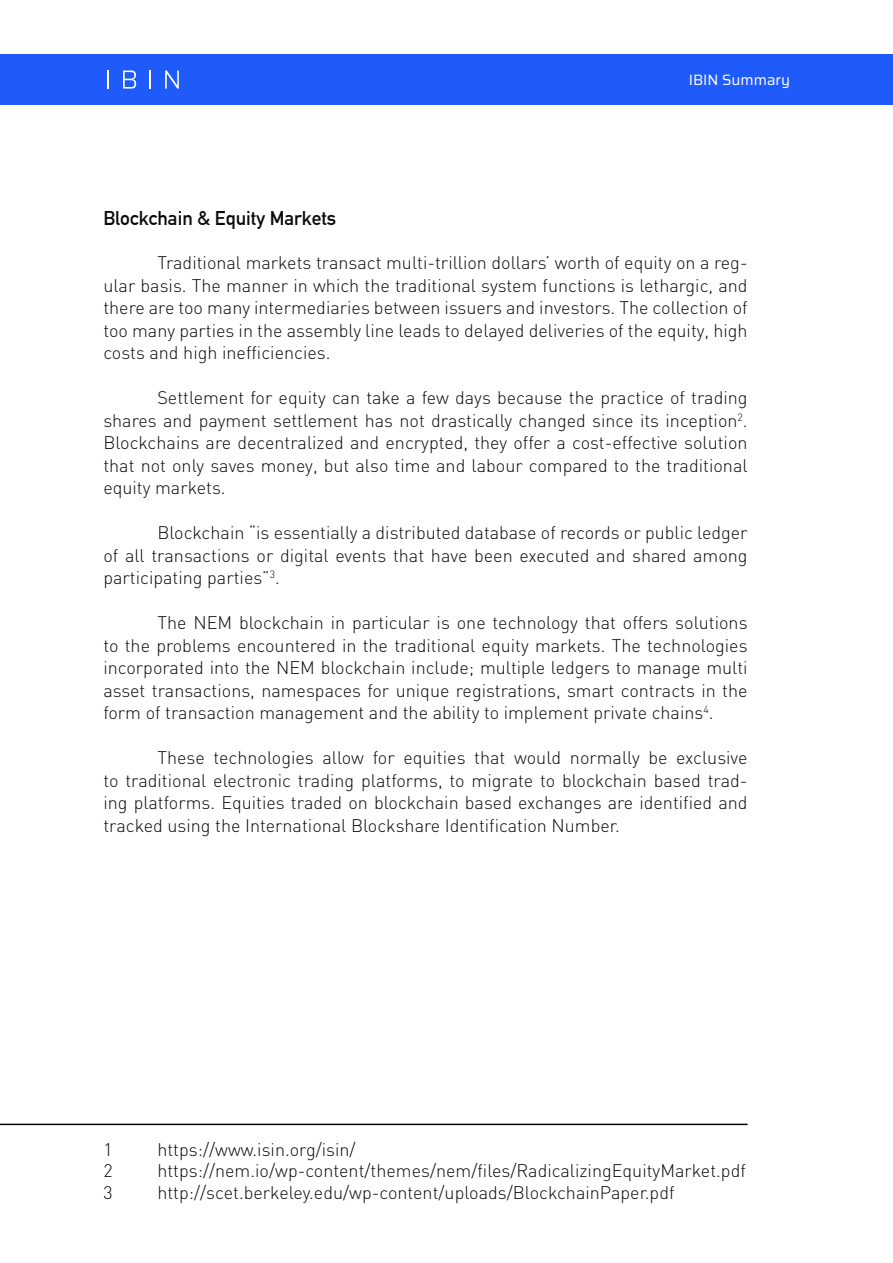
<style>
.page{position:relative;width:893px;height:1263px;background:#fff}
.page>*{position:absolute;margin:0;border:0;box-sizing:border-box;transform-origin:0 0}
.t1{font:700 19.5px "DIN Alternate";color:#0b0b0b}
.t2{font:300 18px/22.5px "DIN";color:#0b0b0b;text-align:justify}
.t3{font:15px "Saira";color:#fff}
</style>
<div class="page">
<div style="left:0;top:54px;width:893px;height:51px;background:#1f5afb"></div>
<svg style="left:107px;top:71px;width:2px;height:18px"></svg>
<svg style="left:123px;top:71px;width:13px;height:18px"></svg>
<svg style="left:150px;top:71px;width:1px;height:18px"></svg>
<svg style="left:165px;top:71px;width:14px;height:18px"></svg>
<hr style="left:0;top:1124px;width:748px;height:1px;background:#000">
<p class="t3" style="left:689px;top:68px;width:103px">IBIN Summary</p>
<p class="t1" style="left:103px;top:203px;width:234px">Blockchain &amp; Equity Markets</p>
<p class="t2" style="left:103px;top:251px;width:646px;text-indent:54px">Traditional markets transact multi-trillion dollars’ worth of equity on a reg&shy;ular basis. The manner in which the traditional system functions is lethargic, and there are too many intermediaries between issuers and investors. The collection of too many parties in the assembly line leads to delayed deliveries of the equity, high costs and high inefficiencies.</p>
<p class="t2" style="left:103px;top:386px;width:646px;text-indent:54px">Settlement for equity can take a few days because the practice of trading shares and payment settlement has not drastically changed since its inception<sup>2</sup>.<br>Blockchains are decentralized and encrypted, they offer a cost-effective solution that not only saves money, but also time and labour compared to the traditional equity markets.</p>
<p class="t2" style="left:103px;top:521px;width:646px;text-indent:54px">Blockchain “is essentially a distributed database of records or public ledger of all transactions or digital events that have been executed and shared among participating parties”<sup>3</sup>.</p>
<p class="t2" style="left:103px;top:611px;width:646px;text-indent:54px">The NEM blockchain in particular is one technology that offers solutions to the problems encountered in the traditional equity markets. The technologies incorporated into the NEM blockchain include; multiple ledgers to manage multi asset transactions, namespaces for unique registrations, smart contracts in the form of transaction management and the ability to implement private chains<sup>4</sup>.</p>
<p class="t2" style="left:103px;top:746px;width:646px;text-indent:54px">These technologies allow for equities that would normally be exclusive to traditional electronic trading platforms, to migrate to blockchain based trad&shy;ing platforms. Equities traded on blockchain based exchanges are identified and tracked using the International Blockshare Identification Number.</p>
<p class="t2" style="left:103px;top:1138px;width:11px">1</p>
<p class="t2" style="left:157px;top:1138px;width:200px">https://www.isin.org/isin/</p>
<p class="t2" style="left:103px;top:1159px;width:11px">2</p>
<p class="t2" style="left:157px;top:1159px;width:590px">https://nem.io/wp-content/themes/nem/files/RadicalizingEquityMarket.pdf</p>
<p class="t2" style="left:103px;top:1181px;width:11px">3</p>
<p class="t2" style="left:157px;top:1181px;width:519px">http://scet.berkeley.edu/wp-content/uploads/BlockchainPaper.pdf</p>
</div>
